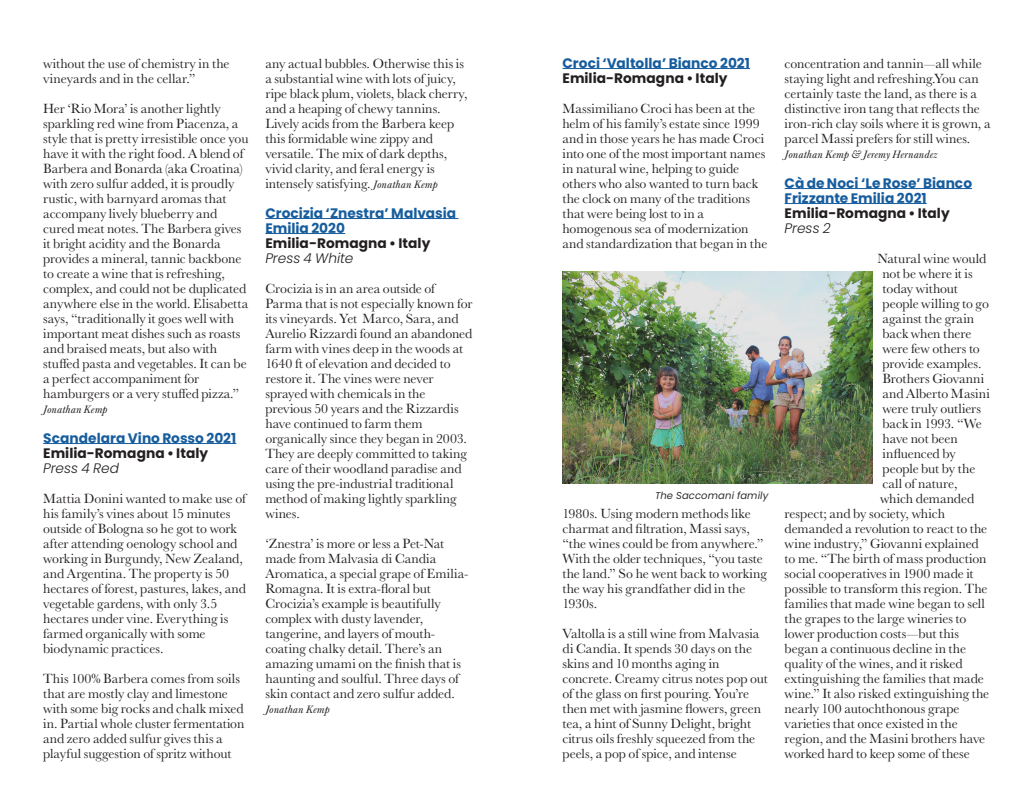
<style>
.page{position:relative;width:1035px;height:810px;background:#fff}
.page>*{position:absolute;margin:0;border:0;box-sizing:border-box;transform-origin:0 0}
.Body_Text{font:13.75px/15px "Baskerville URW";color:#231f20}
.Body_Text-2{font:700 13.75px/15px "Poppins";color:#175d9e}
.Body_Text-3{font:700 13.75px "Poppins";color:#231f20}
.Body_Text-4{font:italic 300 13.75px "Poppins";color:#231f20}
.Body_Text-5{font:italic 11.25px "Baskerville URW";letter-spacing:.01em;color:#231f20}
.t1{font:italic 10px "Poppins";letter-spacing:.01em;color:#231f20}
.s1{font-style:italic;font-size:11.25px}
</style>
<div class="page">
<hr style="left:562px;top:68px;width:188px;height:1px;background:#175d9e">
<hr style="left:785px;top:188px;width:187px;height:1px;background:#175d9e">
<hr style="left:785px;top:203px;width:142px;height:1px;background:#175d9e">
<hr style="left:43px;top:443px;width:193px;height:1px;background:#175d9e">
<hr style="left:265px;top:218px;width:193px;height:1px;background:#175d9e">
<hr style="left:265px;top:233px;width:80px;height:1px;background:#175d9e">
<img style="left:562px;top:272px;width:310px;height:211px">
<p class="Body_Text" style="left:43px;top:55px;width:188px">without the use of chemistry in the vineyards and in the cellar.”</p>
<p class="Body_Text" style="left:43px;top:100px;width:207px">Her ‘Rio Mora’ is another lightly sparkling red wine from Piacenza, a style that is pretty irresistible once you have it with the right food. A blend of Barbera and Bonarda (aka Croatina) with zero sulfur added, it is proudly rustic, with barnyard aromas that accompany lively blueberry and cured meat notes. The Barbera gives it bright acidity and the Bonarda provides a mineral, tannic backbone to create a wine that is refreshing, complex, and could not be duplicated anywhere else in the world. Elisabetta says, “traditionally it goes well with important meat dishes such as roasts and braised meats, but also with stuffed pasta and vegetables. It can be a perfect accompaniment for hamburgers or a very stuffed pizza.”</p>
<p class="Body_Text-5" style="left:43px;top:403px;width:66px">Jonathan Kemp</p>
<p class="Body_Text-2" style="left:43px;top:430px;width:195px">Scandelara Vino Rosso 2021</p>
<p class="Body_Text-3" style="left:43px;top:445px;width:167px">Emilia-Romagna • Italy</p>
<p class="Body_Text-4" style="left:43px;top:460px;width:77px">Press 4 Red</p>
<p class="Body_Text" style="left:43px;top:490px;width:204px">Mattia Donini wanted to make use of his family’s vines about 15 minutes outside of Bologna so he got to work after attending oenology school and working in Burgundy, New Zealand, and Argentina. The property is 50 hectares of forest, pastures, lakes, and vegetable gardens, with only 3.5 hectares under vine. Everything is farmed organically with some biodynamic practices.</p>
<p class="Body_Text" style="left:43px;top:670px;width:203px">This 100% Barbera comes from soils that are mostly clay and limestone with some big rocks and chalk mixed in. Partial whole cluster fermentation and zero added sulfur gives this a playful suggestion of spritz without</p>
<p class="Body_Text" style="left:265px;top:55px;width:204px">any actual bubbles. Otherwise this is a substantial wine with lots of juicy, ripe black plum, violets, black cherry, and a heaping of chewy tannins.<br>Lively acids from the Barbera keep this formidable wine zippy and versatile. The mix of dark depths, vivid clarity, and feral energy is intensely satisfying. <span class="s1">Jonathan Kemp</span></p>
<p class="Body_Text-2" style="left:265px;top:205px;width:192px">Crocizia ‘Znestra’ Malvasia<br>Emilia 2020</p>
<p class="Body_Text-3" style="left:265px;top:235px;width:167px">Emilia-Romagna • Italy</p>
<p class="Body_Text-4" style="left:265px;top:250px;width:90px">Press 4 White</p>
<p class="Body_Text" style="left:265px;top:280px;width:209px">Crocizia is in an area outside of<br>Parma that is not especially known for its vineyards. Yet Marco, Sara, and<br>Aurelio Rizzardi found an abandoned farm with vines deep in the woods at<br>1640 ft of elevation and decided to restore it. The vines were never sprayed with chemicals in the previous 50 years and the Rizzardis have continued to farm them organically since they began in 2003.<br>They are deeply committed to taking care of their woodland paradise and using the pre-industrial traditional method of making lightly sparkling wines.</p>
<p class="Body_Text" style="left:265px;top:535px;width:205px">‘Znestra’ is more or less a Pet-Nat made from Malvasia di Candia Aromatica, a special grape of Emilia-Romagna. It is extra-floral but Crocizia’s example is beautifully complex with dusty lavender, tangerine, and layers of mouth&shy;coating chalky detail. There’s an amazing umami on the finish that is haunting and soulful. Three days of skin contact and zero sulfur added.</p>
<p class="Body_Text-5" style="left:265px;top:703px;width:66px">Jonathan Kemp</p>
<p class="Body_Text-2" style="left:562px;top:55px;width:189px">Croci ‘Valtolla’ Bianco 2021</p>
<p class="Body_Text-3" style="left:562px;top:70px;width:167px">Emilia-Romagna • Italy</p>
<p class="Body_Text" style="left:562px;top:100px;width:206px">Massimiliano Croci has been at the helm of his family’s estate since 1999 and in those years he has made Croci into one of the most important names in natural wine, helping to guide others who also wanted to turn back the clock on many of the traditions that were being lost to in a homogenous sea of modernization and standardization that began in the</p>
<p class="t1" style="left:655px;top:490px;width:115px">The Saccomani family</p>
<p class="Body_Text" style="left:562px;top:505px;width:206px">1980s. Using modern methods like charmat and filtration, Massi says, “the wines could be from anywhere.”<br>With the older techniques, “you taste the land.” So he went back to working the way his grandfather did in the<br>1930s.</p>
<p class="Body_Text" style="left:562px;top:625px;width:207px">Valtolla is a still wine from Malvasia di Candia. It spends 30 days on the skins and 10 months aging in concrete. Creamy citrus notes pop out of the glass on first pouring. You’re then met with jasmine flowers, green tea, a hint of Sunny Delight, bright citrus oils freshly squeezed from the peels, a pop of spice, and intense</p>
<p class="Body_Text" style="left:785px;top:55px;width:207px">concentration and tannin—all while staying light and refreshing.You can certainly taste the land, as there is a distinctive iron tang that reflects the iron-rich clay soils where it is grown, a parcel Massi prefers for still wines.</p>
<p class="Body_Text-5" style="left:785px;top:148px;width:154px">Jonathan Kemp &amp; Jeremy Hernandez</p>
<p class="Body_Text-2" style="left:785px;top:175px;width:189px">Cà de Noci ‘Le Rose’ Bianco</p>
<p class="Body_Text-2" style="left:785px;top:190px;width:144px">Frizzante Emilia 2021</p>
<p class="Body_Text-3" style="left:785px;top:205px;width:167px">Emilia-Romagna • Italy</p>
<p class="Body_Text-4" style="left:785px;top:220px;width:48px">Press 2</p>
<p class="Body_Text" style="left:878px;top:250px;width:110px">Natural wine would</p>
<p class="Body_Text" style="left:882px;top:265px;width:92px">not be where it is</p>
<p class="Body_Text" style="left:882px;top:280px;width:77px">today without</p>
<p class="Body_Text" style="left:882px;top:295px;width:108px">people willing to go</p>
<p class="Body_Text" style="left:882px;top:310px;width:93px">against the grain</p>
<p class="Body_Text" style="left:882px;top:325px;width:91px">back when there</p>
<p class="Body_Text" style="left:882px;top:340px;width:99px">were few others to</p>
<p class="Body_Text" style="left:882px;top:355px;width:101px">provide examples.</p>
<p class="Body_Text" style="left:882px;top:370px;width:103px">Brothers Giovanni</p>
<p class="Body_Text" style="left:882px;top:385px;width:109px">and Alberto Masini</p>
<p class="Body_Text" style="left:882px;top:400px;width:100px">were truly outliers</p>
<p class="Body_Text" style="left:882px;top:415px;width:101px">back in 1993. “We</p>
<p class="Body_Text" style="left:882px;top:430px;width:77px">have not been</p>
<p class="Body_Text" style="left:882px;top:445px;width:75px">influenced by</p>
<p class="Body_Text" style="left:882px;top:460px;width:94px">people but by the</p>
<p class="Body_Text" style="left:882px;top:475px;width:77px">call of nature,</p>
<p class="Body_Text" style="left:880px;top:490px;width:96px">which demanded</p>
<p class="Body_Text" style="left:785px;top:505px;width:162px">respect; and by society, which</p>
<p class="Body_Text" style="left:785px;top:520px;width:204px">demanded a revolution to react to the</p>
<p class="Body_Text" style="left:785px;top:535px;width:196px">wine industry,” Giovanni explained</p>
<p class="Body_Text" style="left:785px;top:550px;width:203px">to me. “The birth of mass production</p>
<p class="Body_Text" style="left:785px;top:565px;width:191px">social cooperatives in 1900 made it</p>
<p class="Body_Text" style="left:785px;top:580px;width:204px">possible to transform this region. The</p>
<p class="Body_Text" style="left:785px;top:595px;width:202px">families that made wine began to sell</p>
<p class="Body_Text" style="left:785px;top:610px;width:183px">the grapes to the large wineries to</p>
<p class="Body_Text" style="left:785px;top:625px;width:176px">lower production costs—but this</p>
<p class="Body_Text" style="left:785px;top:640px;width:183px">began a continuous decline in the</p>
<p class="Body_Text" style="left:785px;top:655px;width:180px">quality of the wines, and it risked</p>
<p class="Body_Text" style="left:785px;top:670px;width:201px">extinguishing the families that made</p>
<p class="Body_Text" style="left:785px;top:685px;width:206px">wine.” It also risked extinguishing the</p>
<p class="Body_Text" style="left:785px;top:700px;width:176px">nearly 100 autochthonous grape</p>
<p class="Body_Text" style="left:785px;top:715px;width:175px">varieties that once existed in the</p>
<p class="Body_Text" style="left:785px;top:730px;width:202px">region, and the Masini brothers have</p>
<p class="Body_Text" style="left:785px;top:745px;width:187px">worked hard to keep some of these</p>
</div>
